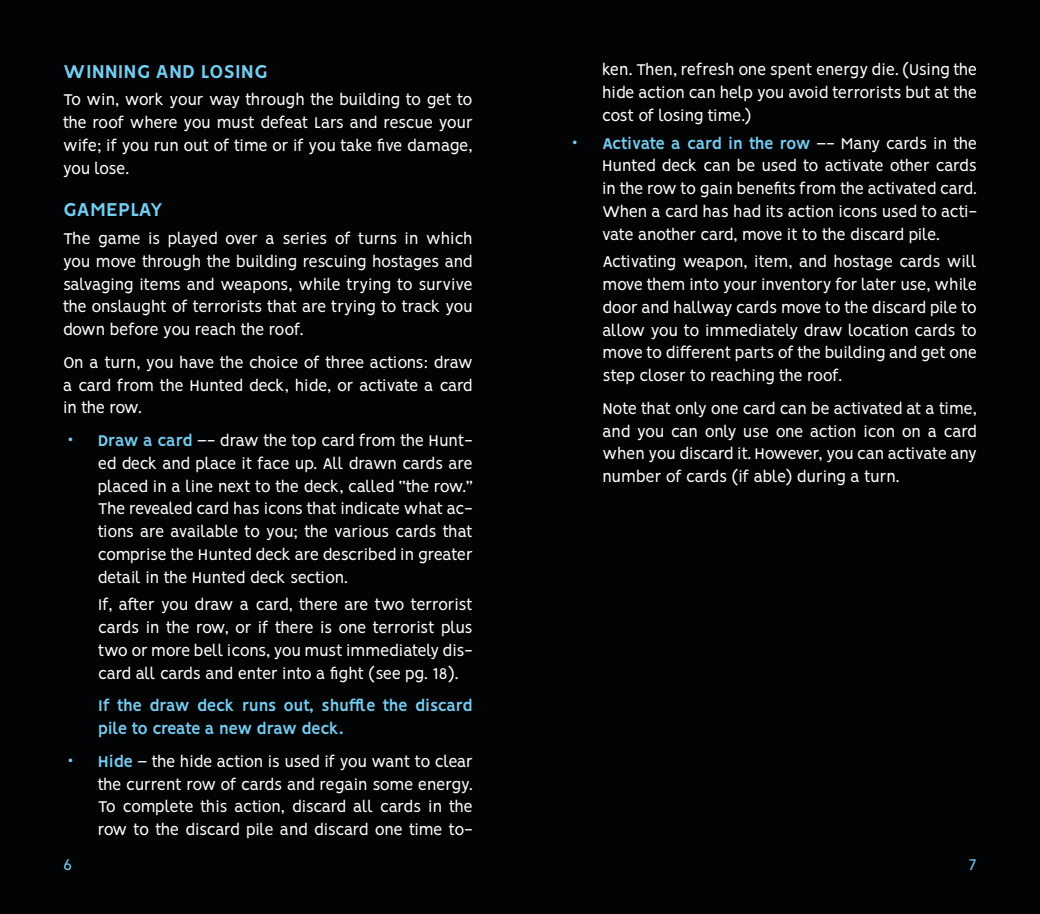
<style>
.page{position:relative;width:1040px;height:914px;background:#020304}
.page>*{position:absolute;margin:0;border:0;box-sizing:border-box;transform-origin:0 0}
.Heading{font:700 21px "Vision";color:#74cef2}
.Bullet-NoBullet{font:17.5px/22.8px "Vision";letter-spacing:-.03em;color:#fff;text-align:justify}
.Body{font:17.5px/22.8px "Vision";letter-spacing:-.03em;color:#fff;text-align:justify}
.Bullet-NoBullet-2{font:700 17.5px/22.8px "Vision";letter-spacing:-.03em;color:#74cef2}
.t1{font:17.5px "Vision";color:#74cef2}
.s1{font-weight:700;font-size:21px;color:#74cef2}
.s2{font-weight:700;color:#74cef2}
</style>
<div class="page">
<p class="Heading" style="left:63px;top:59px;width:206px">WINNING AND LOSING</p>
<p class="Body" style="left:63px;top:90px;width:411px">To win, work your way through the building to get to the roof where you must defeat Lars and rescue your wife; if you run out of time or if you take five damage, you lose.</p>
<p class="Heading" style="left:63px;top:197px;width:102px">GAMEPLAY</p>
<p class="Body" style="left:63px;top:229px;width:411px">The game is played over a series of turns in which you move through the building rescuing hostages and salvaging items and weapons, while trying to survive the onslaught of terrorists that are trying to track you down before you reach the roof.</p>
<p class="Body" style="left:63px;top:352px;width:411px">On a turn, you have the choice of three actions: draw a card from the Hunted deck, hide, or activate a card in the row.</p>
<p class="Bullet-NoBullet" style="left:98px;top:431px;width:376px;text-indent:-30px"><span class="s1">•</span> <span class="s2">Draw a card</span> –- draw the top card from the Hunt&shy;ed deck and place it face up. All drawn cards are placed in a line next to the deck, called “the row.” The revealed card has icons that indicate what ac&shy;tions are available to you; the various cards that comprise the Hunted deck are described in greater detail in the Hunted deck section.</p>
<p class="Bullet-NoBullet" style="left:98px;top:595px;width:376px">If, after you draw a card, there are two terrorist cards in the row, or if there is one terrorist plus two or more bell icons, you must immediately dis&shy;card all cards and enter into a fight (see pg. 18).</p>
<p class="Bullet-NoBullet-2" style="left:98px;top:696px;width:376px">If the draw deck runs out, shuffle the discard pile to create a new draw deck.</p>
<p class="Bullet-NoBullet" style="left:98px;top:751px;width:376px;text-indent:-30px"><span class="s1">•</span> <span class="s2">Hide</span> – the hide action is used if you want to clear the current row of cards and regain some energy.<br>To complete this action, discard all cards in the row to the discard pile and discard one time to-</p>
<p class="Bullet-NoBullet" style="left:602px;top:60px;width:376px">ken. Then, refresh one spent energy die. (Using the hide action can help you avoid terrorists but at the cost of losing time.)</p>
<p class="Bullet-NoBullet" style="left:602px;top:133px;width:376px;text-indent:-30px"><span class="s1">•</span> <span class="s2">Activate a card in the row</span> –- Many cards in the Hunted deck can be used to activate other cards in the row to gain benefits from the activated card.<br>When a card has had its action icons used to acti&shy;vate another card, move it to the discard pile.</p>
<p class="Bullet-NoBullet" style="left:602px;top:252px;width:376px">Activating weapon, item, and hostage cards will move them into your inventory for later use, while door and hallway cards move to the discard pile to allow you to immediately draw location cards to move to different parts of the building and get one step closer to reaching the roof.</p>
<p class="Bullet-NoBullet" style="left:602px;top:398px;width:376px">Note that only one card can be activated at a time, and you can only use one action icon on a card when you discard it. However, you can activate any number of cards (if able) during a turn.</p>
<p class="t1" style="left:63px;top:854px;width:11px">6</p>
<p class="t1" style="left:967px;top:854px;width:11px">7</p>
</div>
